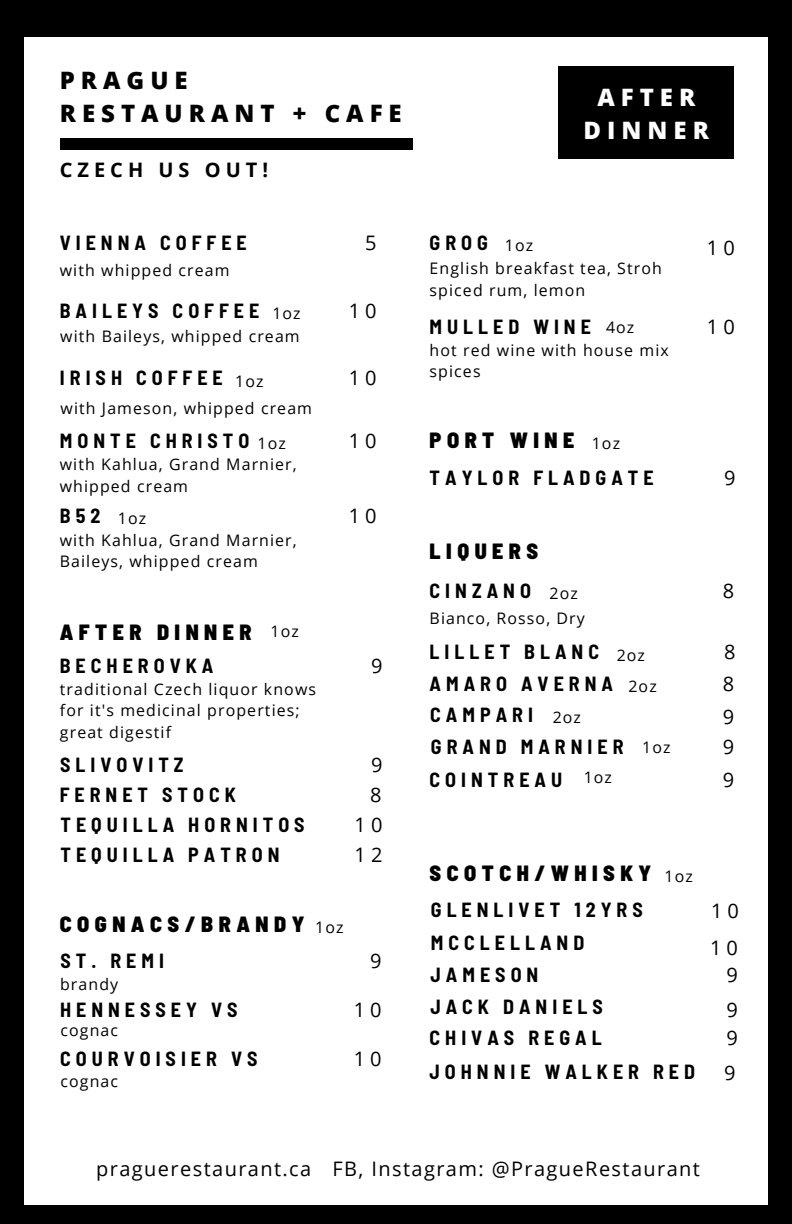
<style>
.page{position:relative;width:792px;height:1224px;background:#000}
.page>*{position:absolute;margin:0;border:0;box-sizing:border-box;transform-origin:0 0}
.t1{font:800 24px/33px "Open Sans";letter-spacing:.25em;color:#000}
.t2{font:800 24px/33px "Open Sans";letter-spacing:.25em;color:#fff;text-align:center}
.t3{font:900 semi-condensed 22px "Barlow";letter-spacing:.25em;color:#000}
.t4{font:700 semi-condensed 20px "Barlow";letter-spacing:.25em;color:#000}
.t5{font:20px "Open Sans";letter-spacing:.07em;color:#000}
.t6{font:700 20px "Open Sans";letter-spacing:.25em;color:#000}
.t7{font:16px/21.4px "Open Sans";letter-spacing:.07em;color:#000}
</style>
<div class="page">
<div style="left:25px;top:38px;width:742px;height:1167px;background:#fff"></div>
<div style="left:558px;top:66px;width:176px;height:93px;background:#000"></div>
<div style="left:60px;top:138px;width:352px;height:12px;background:#000"></div>
<p class="t1" style="left:60px;top:63px;width:344px">PRAGUE<br>RESTAURANT + CAFE</p>
<p class="t6" style="left:60px;top:156px;width:210px">CZECH US OUT!</p>
<p class="t4" style="left:60px;top:230px;width:189px">VIENNA COFFEE</p>
<p class="t7" style="left:60px;top:259px;width:171px">with whipped cream</p>
<p class="t5" style="left:365px;top:229px;width:13px">5</p>
<p class="t4" style="left:60px;top:298px;width:201px">BAILEYS COFFEE</p>
<p class="t5" style="left:349px;top:297px;width:29px">1 0</p>
<p class="t7" style="left:272px;top:303px;width:30px">1oz</p>
<p class="t7" style="left:60px;top:325px;width:241px">with Baileys, whipped cream</p>
<p class="t4" style="left:60px;top:365px;width:164px">IRISH COFFEE</p>
<p class="t7" style="left:61px;top:397px;width:253px">with Jameson, whipped cream</p>
<p class="t7" style="left:235px;top:370px;width:30px">1oz</p>
<p class="t5" style="left:349px;top:364px;width:29px">1 0</p>
<p class="t4" style="left:60px;top:428px;width:191px">MONTE CHRISTO</p>
<p class="t7" style="left:60px;top:453px;width:239px">with Kahlua, Grand Marnier, whipped cream</p>
<p class="t7" style="left:258px;top:432px;width:30px">1oz</p>
<p class="t5" style="left:349px;top:426px;width:29px">1 0</p>
<p class="t4" style="left:60px;top:503px;width:42px">B52</p>
<p class="t7" style="left:60px;top:529px;width:239px">with Kahlua, Grand Marnier,<br>Baileys, whipped cream</p>
<p class="t7" style="left:118px;top:507px;width:30px">1oz</p>
<p class="t5" style="left:349px;top:501px;width:29px">1 0</p>
<p class="t3" style="left:60px;top:618px;width:193px">AFTER DINNER</p>
<p class="t7" style="left:271px;top:620px;width:30px">1oz</p>
<p class="t4" style="left:60px;top:653px;width:155px">BECHEROVKA</p>
<p class="t7" style="left:60px;top:678px;width:258px">traditional Czech liquor knows for it's medicinal properties; great digestif</p>
<p class="t5" style="left:371px;top:652px;width:13px">9</p>
<p class="t4" style="left:60px;top:752px;width:125px">SLIVOVITZ</p>
<p class="t5" style="left:371px;top:751px;width:13px">9</p>
<p class="t4" style="left:60px;top:782px;width:178px">FERNET STOCK</p>
<p class="t5" style="left:370px;top:781px;width:13px">8</p>
<p class="t4" style="left:61px;top:812px;width:246px">TEQUILLA HORNITOS</p>
<p class="t5" style="left:355px;top:811px;width:29px">1 0</p>
<p class="t4" style="left:61px;top:842px;width:221px">TEQUILLA PATRON</p>
<p class="t5" style="left:355px;top:841px;width:29px">1 2</p>
<p class="t3" style="left:60px;top:910px;width:246px">COGNACS/BRANDY</p>
<p class="t4" style="left:61px;top:948px;width:105px">ST. REMI</p>
<p class="t4" style="left:60px;top:997px;width:179px">HENNESSEY VS</p>
<p class="t5" style="left:354px;top:996px;width:29px">1 0</p>
<p class="t7" style="left:315px;top:916px;width:30px">1oz</p>
<p class="t5" style="left:370px;top:946px;width:13px">9</p>
<p class="t7" style="left:60px;top:973px;width:60px">brandy</p>
<p class="t7" style="left:61px;top:1019px;width:59px">cognac</p>
<p class="t7" style="left:61px;top:1070px;width:59px">cognac</p>
<p class="t4" style="left:60px;top:1046px;width:199px">COURVOISIER VS</p>
<p class="t5" style="left:354px;top:1045px;width:29px">1 0</p>
<p class="t2" style="left:584px;top:80px;width:127px">AFTER<br>DINNER</p>
<p class="t4" style="left:430px;top:230px;width:60px">GROG</p>
<p class="t7" style="left:430px;top:258px;width:234px">English breakfast tea, Stroh spiced rum, lemon</p>
<p class="t7" style="left:505px;top:235px;width:30px">1oz</p>
<p class="t5" style="left:707px;top:234px;width:29px">1 0</p>
<p class="t4" style="left:430px;top:314px;width:163px">MULLED WINE</p>
<p class="t7" style="left:430px;top:339px;width:241px">hot red wine with house mix spices</p>
<p class="t7" style="left:606px;top:316px;width:30px">4oz</p>
<p class="t5" style="left:707px;top:313px;width:29px">1 0</p>
<p class="t3" style="left:430px;top:426px;width:146px">PORT WINE</p>
<p class="t4" style="left:430px;top:465px;width:226px">TAYLOR FLADGATE</p>
<p class="t5" style="left:724px;top:464px;width:13px">9</p>
<p class="t7" style="left:592px;top:432px;width:30px">1oz</p>
<p class="t3" style="left:430px;top:537px;width:110px">LIQUERS</p>
<p class="t4" style="left:430px;top:578px;width:103px">CINZANO</p>
<p class="t5" style="left:723px;top:577px;width:13px">8</p>
<p class="t7" style="left:550px;top:582px;width:30px">2oz</p>
<p class="t7" style="left:430px;top:607px;width:157px">Bianco, Rosso, Dry</p>
<p class="t4" style="left:430px;top:639px;width:171px">LILLET BLANC</p>
<p class="t5" style="left:724px;top:638px;width:13px">8</p>
<p class="t4" style="left:430px;top:671px;width:185px">AMARO AVERNA</p>
<p class="t5" style="left:723px;top:670px;width:13px">8</p>
<p class="t4" style="left:430px;top:702px;width:104px">CAMPARI</p>
<p class="t5" style="left:723px;top:703px;width:13px">9</p>
<p class="t4" style="left:431px;top:734px;width:194px">GRAND MARNIER</p>
<p class="t4" style="left:430px;top:767px;width:134px">COINTREAU</p>
<p class="t5" style="left:723px;top:765px;width:13px">9</p>
<p class="t7" style="left:617px;top:644px;width:30px">2oz</p>
<p class="t7" style="left:628px;top:676px;width:30px">2oz</p>
<p class="t7" style="left:553px;top:706px;width:30px">2oz</p>
<p class="t5" style="left:723px;top:733px;width:13px">9</p>
<p class="t7" style="left:642px;top:736px;width:30px">1oz</p>
<p class="t7" style="left:584px;top:766px;width:30px">1oz</p>
<p class="t3" style="left:430px;top:859px;width:223px">SCOTCH/WHISKY</p>
<p class="t4" style="left:431px;top:897px;width:214px">GLENLIVET 12YRS</p>
<p class="t5" style="left:711px;top:896px;width:29px">1 0</p>
<p class="t4" style="left:431px;top:930px;width:155px">MCCLELLAND</p>
<p class="t5" style="left:710px;top:934px;width:29px">1 0</p>
<p class="t4" style="left:431px;top:962px;width:109px">JAMESON</p>
<p class="t5" style="left:726px;top:961px;width:13px">9</p>
<p class="t4" style="left:430px;top:994px;width:174px">JACK DANIELS</p>
<p class="t5" style="left:726px;top:996px;width:13px">9</p>
<p class="t4" style="left:430px;top:1025px;width:174px">CHIVAS REGAL</p>
<p class="t5" style="left:726px;top:1024px;width:13px">9</p>
<p class="t4" style="left:430px;top:1059px;width:267px">JOHNNIE WALKER RED</p>
<p class="t5" style="left:724px;top:1059px;width:13px">9</p>
<p class="t7" style="left:665px;top:865px;width:30px">1oz</p>
<p class="t5" style="left:96px;top:1155px;width:605px">praguerestaurant.ca FB, Instagram: @PragueRestaurant</p>
</div>
